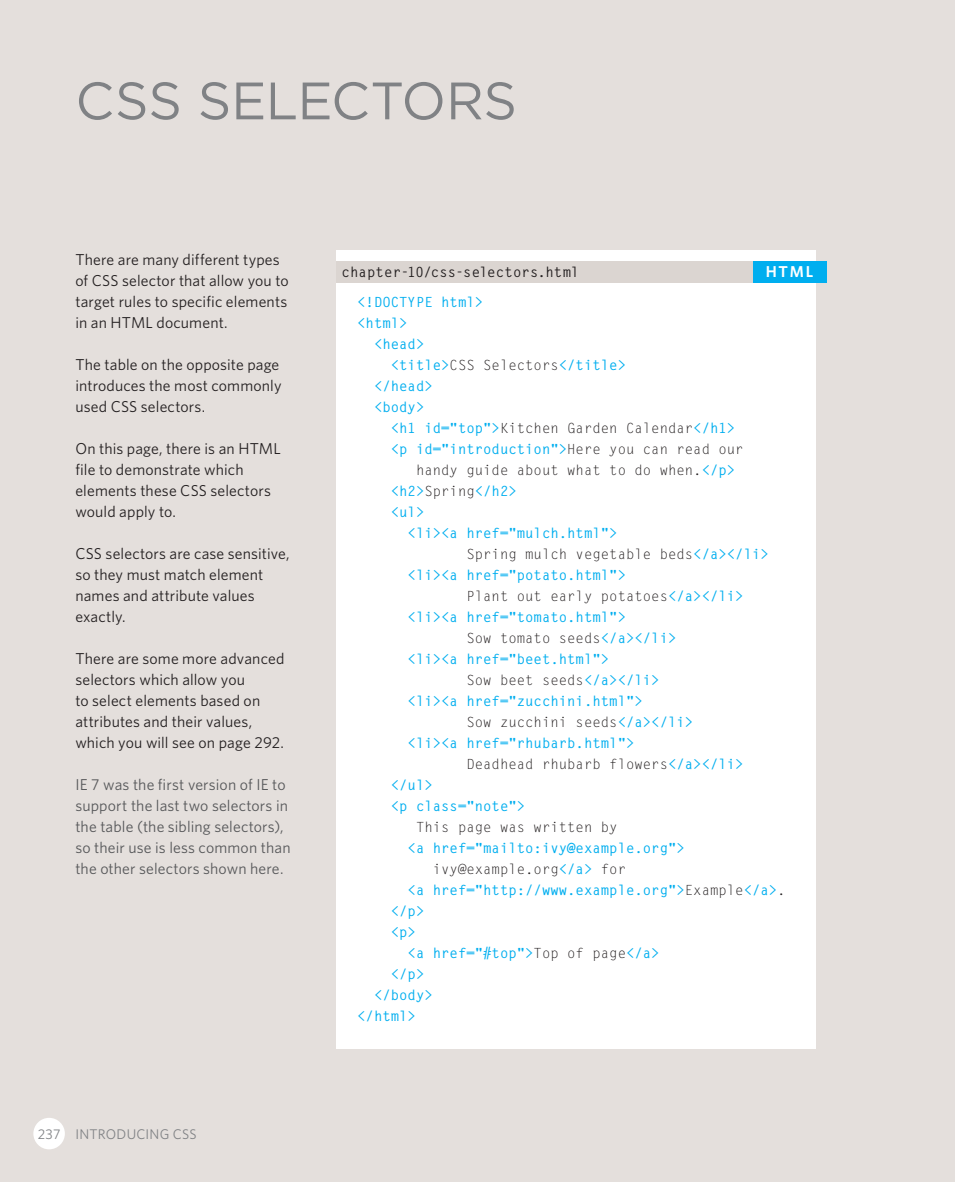
<style>
.page{position:relative;width:955px;height:1182px;background:#fff}
.page>*{position:absolute;margin:0;border:0;box-sizing:border-box;transform-origin:0 0}
.t1{font:52.5px "Gotham";letter-spacing:-.01em;color:#808285}
.t2{font:15.75px/21px "Whitney HTF";letter-spacing:.01em;color:#231f20}
.t3{font:15.75px/21px "Whitney HTF";letter-spacing:.01em;color:#57585a}
.t4{font:600 15.75px "Whitney HTF";color:#fff}
.t5{font:700 14px "Letter Gothic Std";color:#00aeef}
.t6{font:14px "Letter Gothic Std";color:#231f20}
.t7{font:700 14px "Letter Gothic Std";letter-spacing:.005em;color:#231f20}
.t8{font:14px "Whitney HTF";letter-spacing:.02em;color:#808285}
.s1{font-weight:400;color:#231f20}
.s2{font-weight:700;color:#00aeef}
</style>
<div class="page">
<div style="left:0;top:0;width:955px;height:1181px;background:#e4dfdc"></div>
<div style="left:33px;top:1117px;width:32px;height:32px;background:#fff;border-radius:50%"></div>
<div style="left:336px;top:282px;width:480px;height:766px;background:#fff"></div>
<div style="left:336px;top:261px;width:417px;height:21px;background:#dbd5d1"></div>
<div style="left:336px;top:250px;width:480px;height:11px;background:#fff"></div>
<div style="left:753px;top:261px;width:73px;height:21px;background:#00aeef"></div>
<p class="t1" style="left:75px;top:72px;width:437px">CSS SELECTORS</p>
<p class="t2" style="left:75px;top:248px;width:215px">There are many different types of CSS selector that allow you to target rules to specific elements in an HTML document.</p>
<p class="t2" style="left:75px;top:353px;width:208px">The table on the opposite page introduces the most commonly used CSS selectors.</p>
<p class="t2" style="left:75px;top:437px;width:207px">On this page, there is an HTML file to demonstrate which elements these CSS selectors would apply to.</p>
<p class="t2" style="left:75px;top:542px;width:216px">CSS selectors are case sensitive, so they must match element names and attribute values exactly.</p>
<p class="t2" style="left:75px;top:647px;width:210px">There are some more advanced selectors which allow you<br>to select elements based on attributes and their values, which you will see on page 292.</p>
<p class="t3" style="left:75px;top:773px;width:217px">IE 7 was the first version of IE to support the last two selectors in the table (the sibling selectors), so their use is less common than the other selectors shown here.</p>
<p class="t8" style="left:38px;top:1125px;width:160px">237 INTRODUCING CSS</p>
<p class="t7" style="left:341px;top:263px;width:239px">chapter-10/css-selectors.html</p>
<p class="t4" style="left:766px;top:262px;width:47px">HTML</p>
<p class="t5" style="left:357px;top:293px;width:127px">&lt;!DOCTYPE html&gt;</p>
<p class="t5" style="left:357px;top:314px;width:52px">&lt;html&gt;</p>
<p class="t5" style="left:374px;top:335px;width:52px">&lt;head&gt;</p>
<p class="t5" style="left:391px;top:356px;width:237px">&lt;title&gt;<span class="s1">CSS Selectors</span>&lt;/title&gt;</p>
<p class="t5" style="left:374px;top:377px;width:60px">&lt;/head&gt;</p>
<p class="t5" style="left:374px;top:398px;width:52px">&lt;body&gt;</p>
<p class="t6" style="left:391px;top:419px;width:346px"><span class="s2">&lt;h1 id="top"&gt;</span>Kitchen Garden Calendar<span class="s2">&lt;/h1&gt;</span></p>
<p class="t5" style="left:391px;top:440px;width:354px">&lt;p id="introduction"&gt;<span class="s1">Here you can read our</span></p>
<p class="t6" style="left:416px;top:461px;width:321px">handy guide about what to do when.<span class="s2">&lt;/p&gt;</span></p>
<p class="t5" style="left:391px;top:482px;width:128px">&lt;h2&gt;<span class="s1">Spring</span>&lt;/h2&gt;</p>
<p class="t5" style="left:391px;top:503px;width:35px">&lt;ul&gt;</p>
<p class="t5" style="left:408px;top:524px;width:212px">&lt;li&gt;&lt;a href="mulch.html"&gt;</p>
<p class="t6" style="left:466px;top:545px;width:304px">Spring mulch vegetable beds<span class="s2">&lt;/a&gt;&lt;/li&gt;</span></p>
<p class="t5" style="left:408px;top:566px;width:220px">&lt;li&gt;&lt;a href="potato.html"&gt;</p>
<p class="t6" style="left:466px;top:587px;width:279px">Plant out early potatoes<span class="s2">&lt;/a&gt;&lt;/li&gt;</span></p>
<p class="t5" style="left:408px;top:608px;width:220px">&lt;li&gt;&lt;a href="tomato.html"&gt;</p>
<p class="t6" style="left:466px;top:629px;width:211px">Sow tomato seeds<span class="s2">&lt;/a&gt;&lt;/li&gt;</span></p>
<p class="t5" style="left:408px;top:650px;width:203px">&lt;li&gt;&lt;a href="beet.html"&gt;</p>
<p class="t6" style="left:466px;top:671px;width:195px">Sow beet seeds<span class="s2">&lt;/a&gt;&lt;/li&gt;</span></p>
<p class="t5" style="left:408px;top:692px;width:237px">&lt;li&gt;&lt;a href="zucchini.html"&gt;</p>
<p class="t6" style="left:466px;top:713px;width:228px">Sow zucchini seeds<span class="s2">&lt;/a&gt;&lt;/li&gt;</span></p>
<p class="t5" style="left:408px;top:734px;width:228px">&lt;li&gt;&lt;a href="rhubarb.html"&gt;</p>
<p class="t6" style="left:466px;top:755px;width:279px">Deadhead rhubarb flowers<span class="s2">&lt;/a&gt;&lt;/li&gt;</span></p>
<p class="t5" style="left:391px;top:776px;width:43px">&lt;/ul&gt;</p>
<p class="t5" style="left:391px;top:797px;width:136px">&lt;p class="note"&gt;</p>
<p class="t6" style="left:416px;top:818px;width:203px">This page was written by</p>
<p class="t5" style="left:408px;top:839px;width:279px">&lt;a href="mailto:ivy@example.org"&gt;</p>
<p class="t6" style="left:433px;top:860px;width:195px">ivy@example.org<span class="s2">&lt;/a&gt;</span> for</p>
<p class="t5" style="left:408px;top:881px;width:380px">&lt;a href="http://www.example.org"&gt;<span class="s1">Example</span>&lt;/a&gt;<span class="s1">.</span></p>
<p class="t5" style="left:391px;top:902px;width:35px">&lt;/p&gt;</p>
<p class="t5" style="left:391px;top:923px;width:27px">&lt;p&gt;</p>
<p class="t5" style="left:408px;top:944px;width:253px">&lt;a href="#top"&gt;<span class="s1">Top of page</span>&lt;/a&gt;</p>
<p class="t5" style="left:391px;top:965px;width:35px">&lt;/p&gt;</p>
<p class="t5" style="left:374px;top:986px;width:60px">&lt;/body&gt;</p>
<p class="t5" style="left:357px;top:1007px;width:60px">&lt;/html&gt;</p>
</div>
